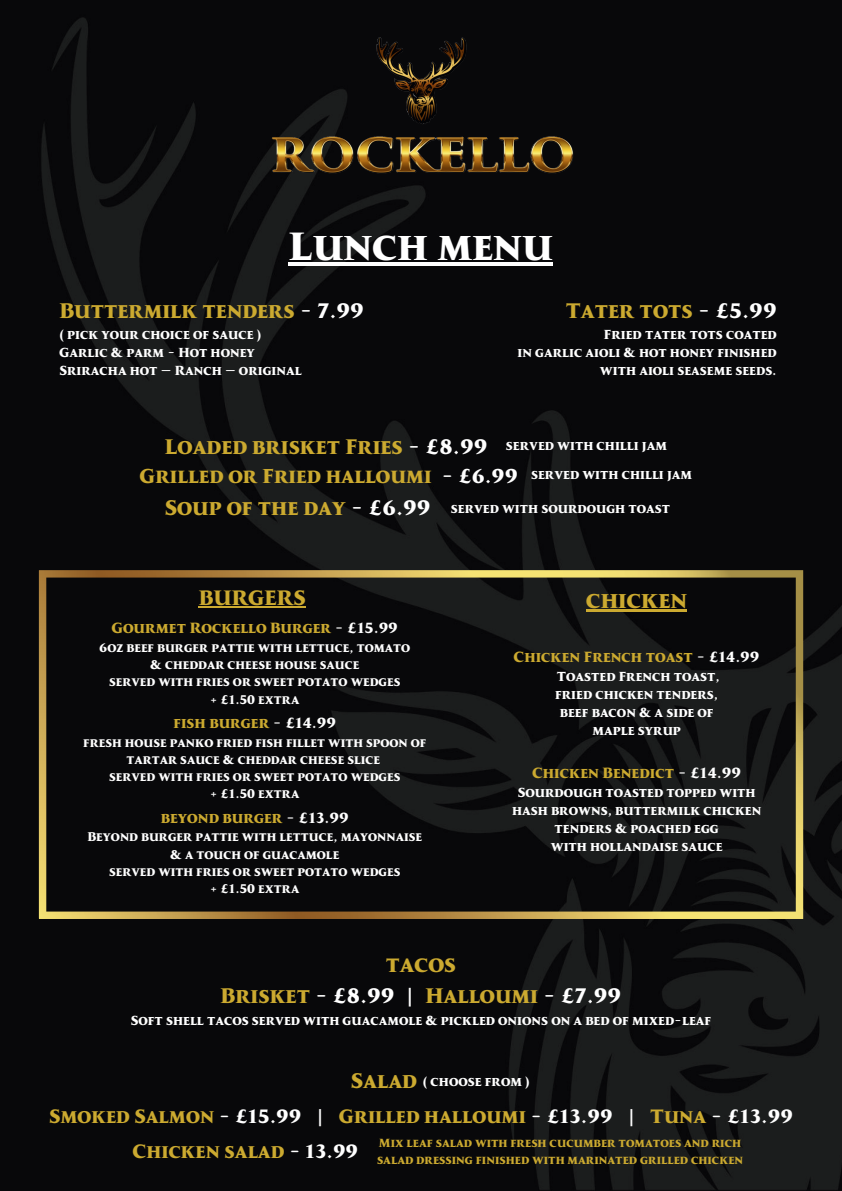
<style>
.page{position:relative;width:842px;height:1191px;background:#fff}
.page>*{position:absolute;margin:0;border:0;box-sizing:border-box;transform-origin:0 0}
.t1{font:900 39.1px "Transcend";color:#fff}
.t2{font:900 22.6px "Transcend";color:#ccaa30}
.t3{font:900 21.9px "Transcend";color:#ccaa30}
.t4{font:900 20.9px "Transcend";color:#ccaa30}
.t5{font:900 20.6px "Transcend";color:#ccaa30}
.t6{font:900 20px "Transcend";color:#ccaa30}
.t7{font:900 19.2px "Transcend";color:#ccaa30}
.t8{font:900 14.7px "Transcend";color:#ccaa30}
.t9{font:900 14.6px "Transcend";color:#ccaa30}
.t10{font:900 13px/18px "Transcend";color:#fff;text-align:center}
.t11{font:900 12.5px/17.2px "Transcend";color:#fff;text-align:center}
.t12{font:900 11.7px/16.2px "Transcend";color:#ccaa30}
.s1{color:#fff}
.s2{font-size:20.9px;color:#ccaa30}
</style>
<div class="page">
<img style="left:0;top:0;width:842px;height:1190px">
<img style="left:255px;top:20px;width:332px;height:179px">
<img style="left:39px;top:570px;width:764px;height:348px">
<hr style="left:289px;top:262px;width:264px;height:4px;background:#fff">
<hr style="left:199px;top:606px;width:107px;height:2px;background:#ccaa30">
<hr style="left:586px;top:609px;width:101px;height:2px;background:#ccaa30">
<h1 class="t1" style="left:289px;top:224px;width:266px">Lunch menu</h1>
<h3 class="t4" style="left:59px;top:298px;width:306px">Buttermilk tenders <span class="s1">- 7.99</span></h3>
<p class="t10" style="left:59px;top:327px;width:244px;text-align:left">( pick your choice of sauce )<br>Garlic &amp; parm - Hot honey<br>Sriracha hot – Ranch – original</p>
<h3 class="t4" style="left:566px;top:298px;width:212px">Tater tots <span class="s1">- £5.99</span></h3>
<p class="t10" style="left:517px;top:327px;width:261px;text-align:right">Fried tater tots coated<br>in garlic aioli &amp; hot honey finished with aioli seaseme seeds.</p>
<h3 class="t4" style="left:165px;top:435px;width:324px">Loaded brisket Fries <span class="s1">- £8.99</span></h3>
<h3 class="t6" style="left:140px;top:464px;width:380px">Grilled or Fried halloumi <span class="s1">- £6.99</span></h3>
<h3 class="t4" style="left:165px;top:496px;width:267px">Soup of the day <span class="s1">- £6.99</span></h3>
<p class="t10" style="left:506px;top:438px;width:163px">served with chilli jam</p>
<p class="t10" style="left:531px;top:467px;width:163px">served with chilli jam</p>
<p class="t10" style="left:451px;top:500px;width:221px">served with sourdough toast</p>
<h3 class="t5" style="left:199px;top:586px;width:109px">BURGERS</h3>
<p class="t9" style="left:112px;top:619px;width:288px">Gourmet Rockello Burger <span class="s1">- £15.99</span></p>
<p class="t11" style="left:99px;top:639px;width:312px">6oz beef burger pattie with lettuce, tomato &amp; cheddar cheese house sauce<br>served with fries or sweet potato wedges<br>+ £1.50 extra</p>
<p class="t9" style="left:173px;top:714px;width:164px">fish burger <span class="s1">- £14.99</span></p>
<p class="t11" style="left:83px;top:734px;width:345px">fresh house panko fried fish fillet with spoon of tartar sauce &amp; cheddar cheese slice<br>served with fries or sweet potato wedges<br>+ £1.50 extra</p>
<p class="t9" style="left:161px;top:809px;width:189px">beyond burger <span class="s1">- £13.99</span></p>
<p class="t11" style="left:87px;top:829px;width:336px">Beyond burger pattie with lettuce, mayonnaise &amp; a touch of guacamole<br>served with fries or sweet potato wedges<br>+ £1.50 extra</p>
<h3 class="t3" style="left:386px;top:952px;width:72px">tacos</h3>
<h2 class="t2" style="left:586px;top:587px;width:102px">chicken</h2>
<p class="t9" style="left:514px;top:648px;width:247px">Chicken French toast <span class="s1">- £14.99</span></p>
<p class="t10" style="left:555px;top:668px;width:166px">Toasted French toast, fried chicken tenders, beef bacon &amp; a side of maple syrup</p>
<p class="t8" style="left:532px;top:764px;width:210px">Chicken Benedict <span class="s1">- £14.99</span></p>
<p class="t10" style="left:512px;top:784px;width:251px">Sourdough toasted topped with hash browns, buttermilk chicken tenders &amp; poached egg<br>with hollandaise sauce</p>
<h3 class="t4" style="left:221px;top:984px;width:402px">Brisket <span class="s1">- £8.99 |</span> Halloumi <span class="s1">- £7.99</span></h3>
<p class="t10" style="left:131px;top:1012px;width:582px">Soft shell tacos served with guacamole &amp; pickled onions on a bed of mixed-leaf</p>
<p class="t10" style="left:351px;top:1073px;width:180px"><span class="s2">Salad</span> ( choose from )</p>
<h3 class="t7" style="left:49px;top:1105px;width:745px">Smoked Salmon <span class="s1">- £15.99 |</span> Grilled halloumi <span class="s1">- £13.99 |</span> Tuna <span class="s1">- £13.99</span></h3>
<h3 class="t7" style="left:133px;top:1139px;width:227px">Chicken salad <span class="s1">- 13.99</span></h3>
<p class="t12" style="left:377px;top:1135px;width:368px">Mix leaf salad with fresh cucumber tomatoes and rich salad dressing finished with marinated grilled chicken</p>
</div>
